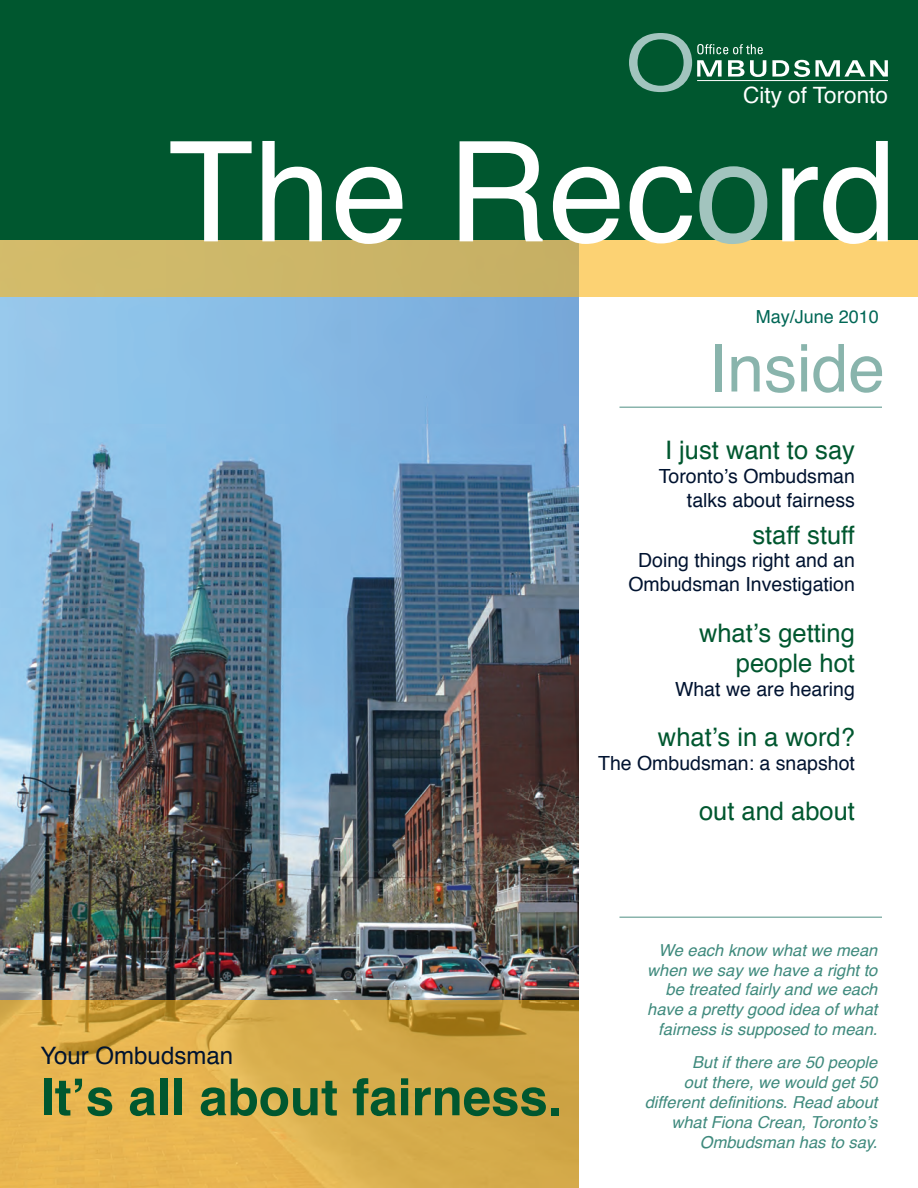
<style>
.page{position:relative;width:918px;height:1188px;background:#fff}
.page>*{position:absolute;margin:0;border:0;box-sizing:border-box;transform-origin:0 0}
.t1{font:139.5px "Helvetica";color:#fff}
.t2{font:66px "Helvetica";color:#89b4ac}
.t3{font:700 51px "Helvetica";color:#00572f}
.t4{font:25.5px/30px "Helvetica";color:#00572f;text-align:right}
.t5{font:24px "Helvetica";color:#001330}
.t6{font:22.5px "Helvetica";color:#fff}
.t7{font:19.5px/24px "Helvetica";color:#001330;text-align:right}
.t8{font:18px "Helvetica";color:#006756}
.t9{font:italic 16.5px/19.8px "Helvetica";color:#3f8a7d;text-align:right}
.s1{color:#a2c4be}
</style>
<div class="page">
<img style="left:0;top:296px;width:579px;height:704px">
<svg style="left:0;top:1000px;width:579px;height:188px"></svg>
<svg style="left:0;top:240px;width:918px;height:56px;fill:#d0ba6a"></svg>
<div style="left:0;top:0;width:918px;height:240px;background:#00572f"></div>
<svg style="left:629px;top:33px;width:259px;height:59px"></svg>
<hr style="left:620px;top:916px;width:262px;height:2px;background:#89b4ac">
<hr style="left:620px;top:406px;width:262px;height:2px;background:#89b4ac">
<h3 class="t6" style="left:743px;top:78px;width:146px">City of Toronto</h3>
<h1 class="t1" style="left:168px;top:85px;width:730px">The Rec<span class="s1">o</span>rd</h1>
<p class="t8" style="left:756px;top:303px;width:125px">May/June 2010</p>
<h2 class="t2" style="left:709px;top:317px;width:178px">Inside</h2>
<h3 class="t4" style="left:665px;top:436px;width:191px">I just want to say</h3>
<p class="t7" style="left:659px;top:465px;width:198px">Toronto’s Ombudsman talks about fairness</p>
<h3 class="t4" style="left:752px;top:521px;width:104px">staff stuff</h3>
<p class="t7" style="left:628px;top:549px;width:228px;text-align:center">Doing things right and an<br>Ombudsman Investigation</p>
<h3 class="t4" style="left:699px;top:619px;width:157px">what’s getting people hot</h3>
<p class="t7" style="left:675px;top:677px;width:181px">What we are hearing</p>
<h3 class="t4" style="left:658px;top:723px;width:198px">what’s in a word?</h3>
<p class="t7" style="left:598px;top:752px;width:258px">The Ombudsman: a snapshot</p>
<h3 class="t4" style="left:699px;top:797px;width:157px">out and about</h3>
<h3 class="t5" style="left:40px;top:1037px;width:194px">Your Ombudsman</h3>
<h3 class="t3" style="left:40px;top:1056px;width:523px">It’s all about fairness.</h3>
<p class="t9" style="left:647px;top:941px;width:232px">We each know what we mean when we say we have a right to be treated fairly and we each have a pretty good idea of what fairness is supposed to mean.</p>
<p class="t9" style="left:645px;top:1053px;width:234px">But if there are 50 people<br>out there, we would get 50 different definitions. Read about what Fiona Crean, Toronto’s<br>Ombudsman has to say.</p>
</div>
